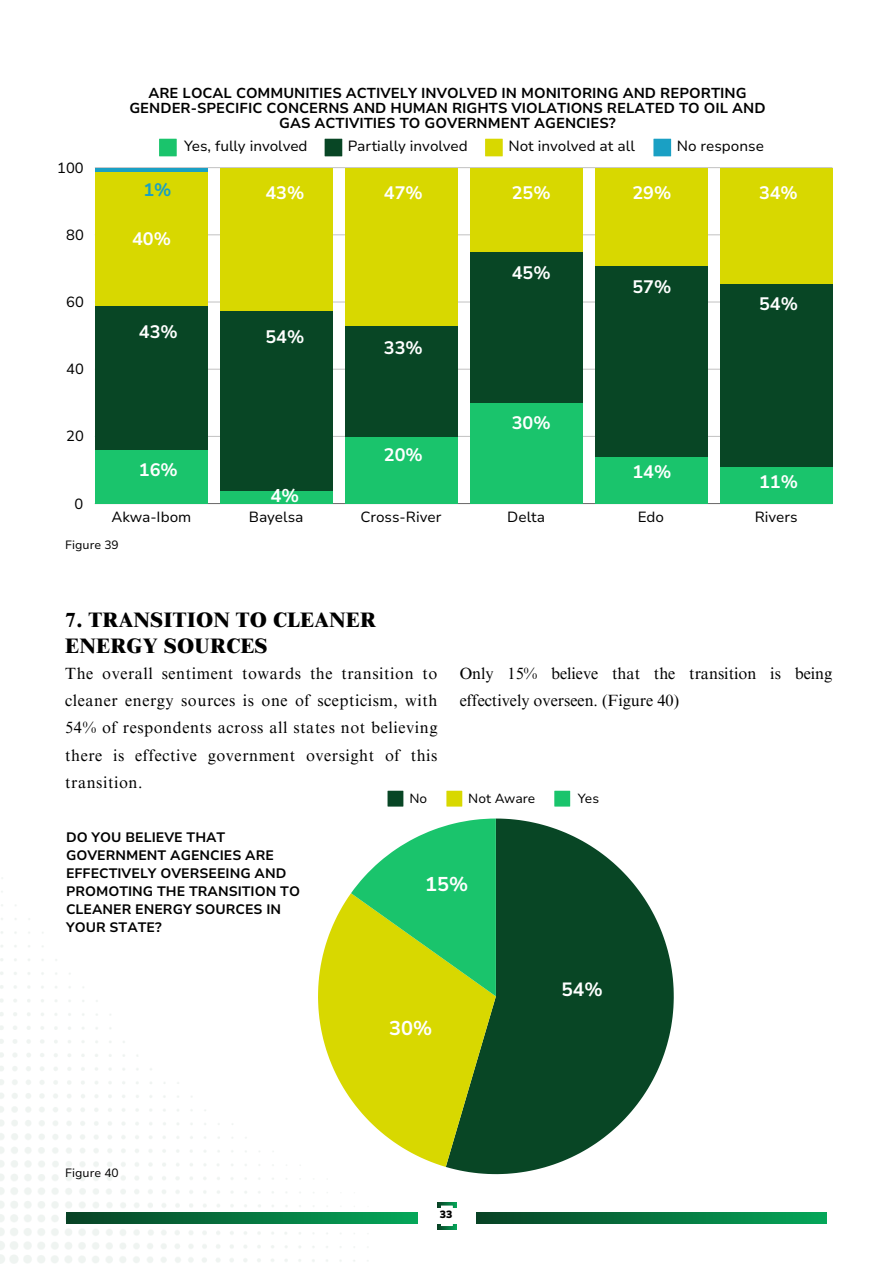
<style>
.page{position:relative;width:894px;height:1264px;background:#fff}
.page>*{position:absolute;margin:0;border:0;box-sizing:border-box;transform-origin:0 0}
.t1{font:800 21px/25.8px "Times NRMT Pro";letter-spacing:.005em;color:#000}
.t2{font:700 19.95px "Nunito Sans 10 pt";color:#fff}
.t3{font:700 19.05px "Nunito Sans 10 pt";color:#fff}
.t4{font:700 18.45px "Nunito Sans 10 pt";color:#fff}
.t5{font:700 18px "Nunito Sans 10 pt";color:#fff}
.t6{font:700 18px "Nunito Sans 10 pt";color:#18a0c4}
.t7{font:16.2px/27px "Times NRMT Pro";color:#000;text-align:justify}
.t8{font:14.7px "Nunito Sans 10 pt";color:#000}
.t9{font:700 14.4px/14.7px "Nunito Sans 10 pt";color:#000;text-align:center}
.t10{font:700 13.65px/18px "Nunito Sans 10 pt";color:#000}
.t11{font:13.2px "Nunito Sans 10 pt";letter-spacing:-.005em;color:#000}
.t12{font:12px "Nunito Sans 10 pt";color:#000}
.t13{font:900 10.5px "Nunito Sans 10 pt";color:#000}
</style>
<div class="page">
<img style="left:0;top:877px;width:368px;height:386px">
<svg style="left:437px;top:1202px;width:19px;height:27px"></svg>
<div style="left:433px;top:1207px;width:27px;height:16px;background:#fff"></div>
<svg style="left:476px;top:1212px;width:350px;height:11px;background:#06743f"></svg>
<svg style="left:67px;top:1212px;width:350px;height:11px;background:#06743f"></svg>
<svg style="left:159px;top:139px;width:18px;height:17px"></svg>
<svg style="left:324px;top:139px;width:18px;height:17px"></svg>
<svg style="left:485px;top:139px;width:17px;height:17px"></svg>
<svg style="left:653px;top:139px;width:18px;height:17px"></svg>
<hr style="left:95px;top:503px;width:737px;height:1px;background:#000;opacity:.6">
<hr style="left:95px;top:436px;width:737px;height:1px;background:#000;opacity:.25">
<hr style="left:95px;top:369px;width:737px;height:1px;background:#000;opacity:.25">
<hr style="left:95px;top:302px;width:737px;height:1px;background:#000;opacity:.25">
<hr style="left:95px;top:234px;width:737px;height:1px;background:#000;opacity:.25">
<hr style="left:95px;top:167px;width:737px;height:1px;background:#c9c9c9">
<div style="left:95px;top:450px;width:112px;height:53px;background:#1ac46c"></div>
<div style="left:95px;top:305px;width:112px;height:145px;background:#084625"></div>
<div style="left:95px;top:171px;width:112px;height:134px;background:#d8d800"></div>
<hr style="left:95px;top:168px;width:112px;height:3px;background:#1aa0c4">
<div style="left:220px;top:490px;width:112px;height:13px;background:#1ac46c"></div>
<div style="left:220px;top:311px;width:112px;height:179px;background:#084625"></div>
<div style="left:220px;top:168px;width:112px;height:143px;background:#d8d800"></div>
<div style="left:345px;top:436px;width:112px;height:67px;background:#1ac46c"></div>
<div style="left:345px;top:325px;width:112px;height:111px;background:#084625"></div>
<div style="left:345px;top:168px;width:112px;height:157px;background:#d8d800"></div>
<div style="left:470px;top:403px;width:112px;height:100px;background:#1ac46c"></div>
<div style="left:470px;top:252px;width:112px;height:151px;background:#084625"></div>
<div style="left:470px;top:168px;width:112px;height:84px;background:#d8d800"></div>
<div style="left:594px;top:456px;width:113px;height:47px;background:#1ac46c"></div>
<div style="left:594px;top:265px;width:113px;height:191px;background:#084625"></div>
<div style="left:594px;top:168px;width:113px;height:97px;background:#d8d800"></div>
<div style="left:719px;top:466px;width:113px;height:37px;background:#1ac46c"></div>
<div style="left:719px;top:283px;width:113px;height:183px;background:#084625"></div>
<div style="left:719px;top:168px;width:113px;height:115px;background:#d8d800"></div>
<svg style="left:387px;top:790px;width:16px;height:16px"></svg>
<svg style="left:446px;top:790px;width:16px;height:16px"></svg>
<svg style="left:554px;top:790px;width:16px;height:16px"></svg>
<svg style="left:445px;top:818px;width:228px;height:356px;fill:#084625"></svg>
<svg style="left:318px;top:893px;width:177px;height:273px;fill:#d8d800"></svg>
<svg style="left:351px;top:818px;width:144px;height:178px;background:#72d260"></svg>
<h1 class="t9" style="left:129px;top:86px;width:637px">ARE LOCAL COMMUNITIES ACTIVELY INVOLVED IN MONITORING AND REPORTING<br>GENDER-SPECIFIC CONCERNS AND HUMAN RIGHTS VIOLATIONS RELATED TO OIL AND<br>GAS ACTIVITIES TO GOVERNMENT AGENCIES?</h1>
<p class="t8" style="left:57px;top:158px;width:28px">100</p>
<p class="t8" style="left:66px;top:225px;width:19px">80</p>
<p class="t8" style="left:66px;top:292px;width:19px">60</p>
<p class="t8" style="left:66px;top:359px;width:19px">40</p>
<p class="t8" style="left:66px;top:426px;width:19px">20</p>
<p class="t8" style="left:75px;top:494px;width:10px">0</p>
<h1 class="t6" style="left:143px;top:178px;width:30px">1%</h1>
<h2 class="t5" style="left:132px;top:227px;width:40px">40%</h2>
<p class="t8" style="left:184px;top:136px;width:125px">Yes, fully involved</p>
<p class="t8" style="left:348px;top:136px;width:121px">Partially involved</p>
<p class="t8" style="left:508px;top:136px;width:128px">Not involved at all</p>
<p class="t8" style="left:676px;top:136px;width:89px">No response</p>
<h1 class="t5" style="left:265px;top:181px;width:40px">43%</h1>
<h1 class="t5" style="left:384px;top:181px;width:40px">47%</h1>
<h2 class="t5" style="left:511px;top:181px;width:40px">25%</h2>
<h2 class="t5" style="left:758px;top:181px;width:40px">34%</h2>
<h2 class="t5" style="left:632px;top:181px;width:40px">29%</h2>
<h2 class="t5" style="left:511px;top:261px;width:40px">45%</h2>
<p class="t5" style="left:632px;top:275px;width:40px">57%</p>
<h1 class="t5" style="left:758px;top:292px;width:40px">54%</h1>
<h1 class="t5" style="left:139px;top:320px;width:40px">43%</h1>
<h2 class="t5" style="left:265px;top:324px;width:40px">54%</h2>
<h2 class="t5" style="left:139px;top:458px;width:40px">16%</h2>
<h3 class="t4" style="left:270px;top:483px;width:30px">4%</h3>
<h2 class="t5" style="left:384px;top:336px;width:40px">33%</h2>
<h2 class="t5" style="left:384px;top:443px;width:40px">20%</h2>
<h2 class="t5" style="left:511px;top:411px;width:40px">30%</h2>
<h2 class="t5" style="left:632px;top:460px;width:40px">14%</h2>
<h3 class="t5" style="left:758px;top:470px;width:40px">11%</h3>
<p class="t8" style="left:111px;top:507px;width:81px">Akwa-Ibom</p>
<p class="t8" style="left:249px;top:507px;width:56px">Bayelsa</p>
<p class="t8" style="left:360px;top:507px;width:82px">Cross-River</p>
<p class="t8" style="left:507px;top:507px;width:39px">Delta</p>
<p class="t8" style="left:637px;top:507px;width:28px">Edo</p>
<p class="t8" style="left:754px;top:507px;width:44px">Rivers</p>
<h2 class="t12" style="left:65px;top:537px;width:55px">Figure 39</h2>
<h2 class="t1" style="left:65px;top:609px;width:312px">7. TRANSITION TO CLEANER<br>ENERGY SOURCES</h2>
<h2 class="t7" style="left:65px;top:662px;width:373px">The overall sentiment towards the transition to cleaner energy sources is one of scepticism, with 54% of respondents across all states not believing there is effective government oversight of this transition.</h2>
<h1 class="t7" style="left:459px;top:662px;width:374px">Only 15% believe that the transition is being effectively overseen. (Figure 40)</h1>
<p class="t10" style="left:66px;top:828px;width:235px">DO YOU BELIEVE THAT<br>GOVERNMENT AGENCIES ARE<br>EFFECTIVELY OVERSEEING AND<br>PROMOTING THE TRANSITION TO<br>CLEANER ENERGY SOURCES IN<br>YOUR STATE?</p>
<h1 class="t12" style="left:65px;top:1164px;width:55px">Figure 40</h1>
<p class="t11" style="left:409px;top:790px;width:19px">No</p>
<p class="t11" style="left:468px;top:790px;width:68px">Not Aware</p>
<p class="t11" style="left:577px;top:790px;width:23px">Yes</p>
<h1 class="t2" style="left:425px;top:870px;width:45px">15%</h1>
<h1 class="t2" style="left:389px;top:1014px;width:45px">30%</h1>
<p class="t13" style="left:440px;top:1207px;width:14px">33</p>
<h4 class="t3" style="left:561px;top:976px;width:43px">54%</h4>
</div>
